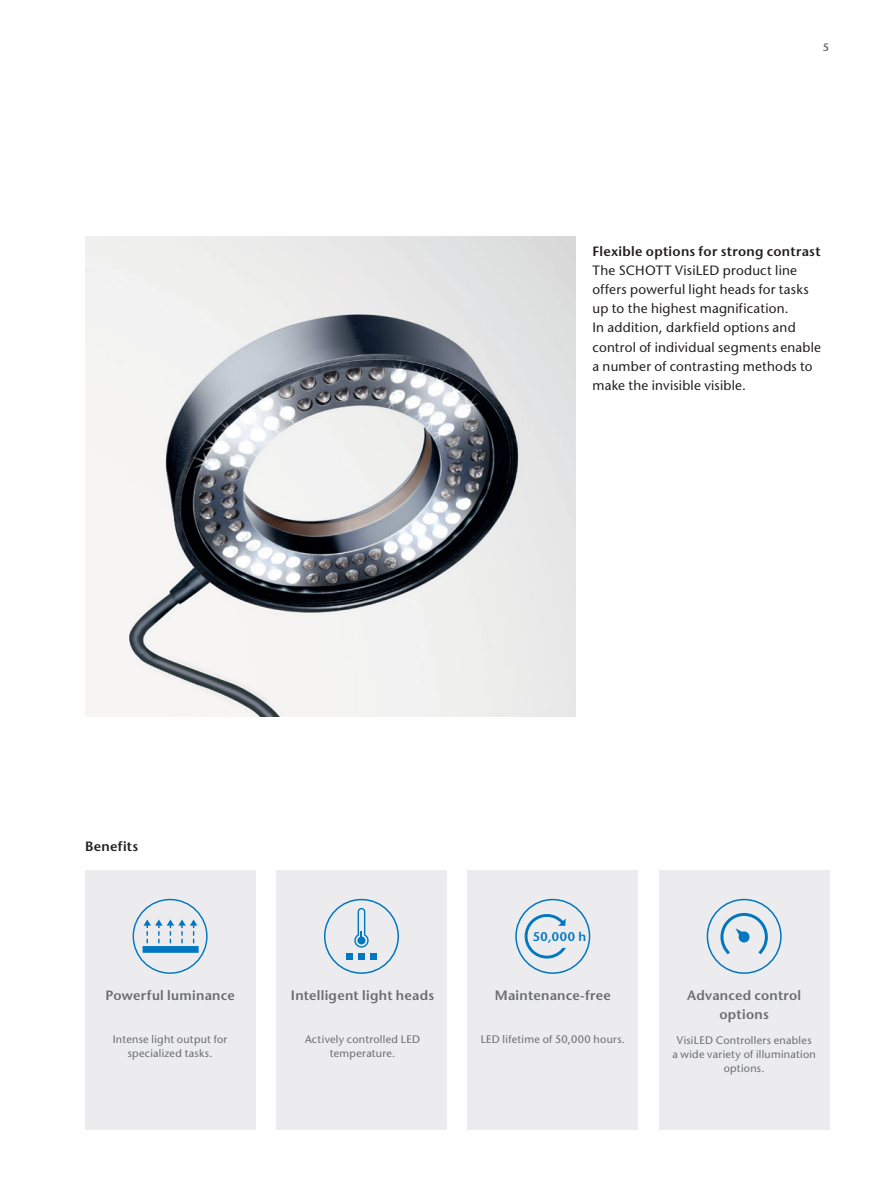
<style>
.page{position:relative;width:893px;height:1191px;background:#fff}
.page>*{position:absolute;margin:0;border:0;box-sizing:border-box;transform-origin:0 0}
.t1{font:500 13.5px/19.2px "Stone Sans Std";letter-spacing:.015em;color:#231f20}
.t2{font:600 13.5px/19.2px "Stone Sans Std";letter-spacing:.02em;color:#6c6d70;text-align:center}
.t3{font:600 13.5px "Stone Sans Std";letter-spacing:.02em;color:#231f20}
.t4{font:600 12.6px "Stone Sans Std";color:#0077c0}
.t5{font:500 10.8px/14.2px "Stone Sans Std";letter-spacing:.025em;color:#6c6d70;text-align:center}
.t6{font:600 10.8px "Stone Sans Std";color:#6c6d70}
</style>
<div class="page">
<div style="left:85px;top:870px;width:170px;height:259px;background:#ececee"></div>
<div style="left:276px;top:870px;width:170px;height:259px;background:#ececee"></div>
<div style="left:468px;top:870px;width:170px;height:259px;background:#ececee"></div>
<div style="left:659px;top:870px;width:170px;height:259px;background:#ececee"></div>
<img style="left:85px;top:236px;width:490px;height:480px">
<div style="left:133px;top:898px;width:75px;height:75px;border:1px solid #0077c0;border-radius:50%"></div>
<svg style="left:142px;top:919px;width:57px;height:34px"></svg>
<div style="left:370px;top:953px;width:6px;height:7px;background:#0077c0"></div>
<div style="left:358px;top:953px;width:7px;height:7px;background:#0077c0"></div>
<div style="left:347px;top:953px;width:6px;height:7px;background:#0077c0"></div>
<svg style="left:354px;top:908px;width:15px;height:39px"></svg>
<div style="left:324px;top:898px;width:75px;height:75px;border:2px solid #0077c0;border-radius:50%"></div>
<div style="left:707px;top:898px;width:75px;height:75px;border:2px solid #0077c0;border-radius:50%"></div>
<svg style="left:720px;top:913px;width:48px;height:42px"></svg>
<div style="left:515px;top:898px;width:75px;height:75px;border:2px solid #0077c0;border-radius:50%"></div>
<svg style="left:520px;top:909px;width:46px;height:50px"></svg>
<p class="t6" style="left:823px;top:40px;width:8px">5</p>
<p class="t3" style="left:592px;top:243px;width:230px">Flexible options for strong contrast</p>
<p class="t1" style="left:592px;top:260px;width:230px">The SCHOTT VisiLED product line offers powerful light heads for tasks up to the highest magnification.<br>In addition, darkfield options and control of individual segments enable a number of contrasting methods to make the invisible visible.</p>
<p class="t3" style="left:85px;top:838px;width:55px">Benefits</p>
<p class="t2" style="left:105px;top:985px;width:131px">Powerful luminance</p>
<p class="t5" style="left:113px;top:1032px;width:116px">Intense light output for specialized tasks.</p>
<p class="t2" style="left:291px;top:985px;width:145px">Intelligent light heads</p>
<p class="t5" style="left:305px;top:1032px;width:116px">Actively controlled LED temperature.</p>
<p class="t4" style="left:533px;top:929px;width:55px">50,000 h</p>
<p class="t2" style="left:495px;top:985px;width:117px">Maintenance-free</p>
<p class="t5" style="left:481px;top:1032px;width:146px">LED lifetime of 50,000 hours.</p>
<p class="t2" style="left:687px;top:985px;width:116px">Advanced control options</p>
<p class="t5" style="left:672px;top:1033px;width:145px">VisiLED Controllers enables<br>a wide variety of illumination options.</p>
</div>
